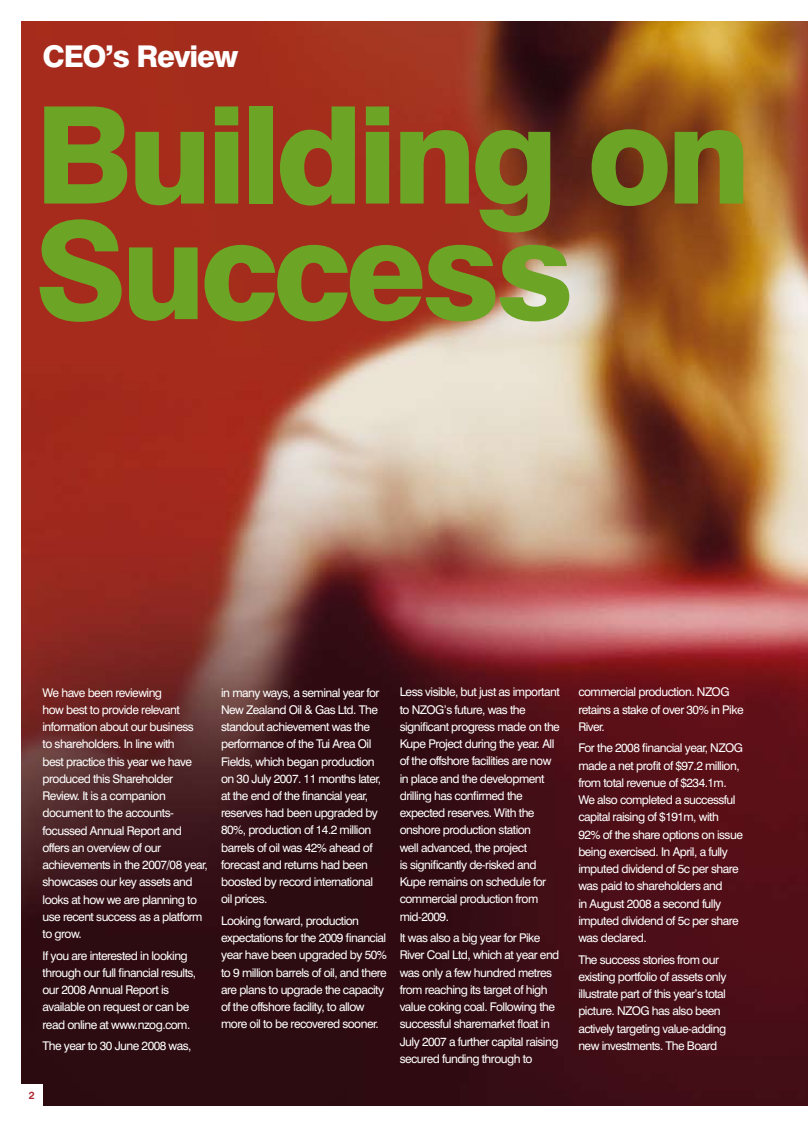
<style>
.page{position:relative;width:808px;height:1127px;background:#fff}
.page>*{position:absolute;margin:0;border:0;box-sizing:border-box;transform-origin:0 0}
.t1{font:800 135px/115.5px "Swiss 721 BT";letter-spacing:-.04em;color:#6ca525}
.t2{font:800 30px "Swiss 721 BT";letter-spacing:-.04em;color:#fff}
.t3{font:12px/17.2px "Swiss 721 BT";letter-spacing:-.045em;color:#fff}
.t4{font:700 10.5px "Swiss 721 BT";color:#b12b32}
</style>
<div class="page">
<img style="left:21px;top:21px;width:787px;height:1085px">
<div style="left:21px;top:1084px;width:22px;height:23px;background:#fff"></div>
<h2 class="t2" style="left:43px;top:38px;width:198px">CEO’s Review</h2>
<h1 class="t1" style="left:35px;top:97px;width:718px">Building on<br>Success</h1>
<p class="t3" style="left:43px;top:683px;width:167px">We have been reviewing<br>how best to provide relevant information about our business<br>to shareholders. In line with<br>best practice this year we have produced this Shareholder<br>Review. It is a companion document to the accounts&shy;focussed Annual Report and offers an overview of our achievements in the 2007/08 year, showcases our key assets and looks at how we are planning to use recent success as a platform to grow.</p>
<p class="t3" style="left:43px;top:946px;width:155px">If you are interested in looking through our full financial results, our 2008 Annual Report is available on request or can be read online at www.nzog.com.</p>
<p class="t3" style="left:43px;top:1037px;width:150px">The year to 30 June 2008 was,</p>
<p class="t4" style="left:29px;top:1089px;width:7px">2</p>
<p class="t3" style="left:221px;top:683px;width:161px">in many ways, a seminal year for<br>New Zealand Oil &amp; Gas Ltd. The standout achievement was the performance of the Tui Area Oil<br>Fields, which began production on 30 July 2007. 11 months later, at the end of the financial year, reserves had been upgraded by<br>80%, production of 14.2 million barrels of oil was 42% ahead of forecast and returns had been boosted by record international oil prices.</p>
<p class="t3" style="left:221px;top:912px;width:167px">Looking forward, production expectations for the 2009 financial year have been upgraded by 50% to 9 million barrels of oil, and there are plans to upgrade the capacity of the offshore facility, to allow more oil to be recovered sooner.</p>
<p class="t3" style="left:400px;top:683px;width:162px">Less visible, but just as important to NZOG’s future, was the significant progress made on the<br>Kupe Project during the year. All of the offshore facilities are now in place and the development drilling has confirmed the expected reserves. With the onshore production station<br>well advanced, the project<br>is significantly de-risked and<br>Kupe remains on schedule for commercial production from mid-2009.</p>
<p class="t3" style="left:400px;top:929px;width:161px">It was also a big year for Pike<br>River Coal Ltd, which at year end was only a few hundred metres from reaching its target of high value coking coal. Following the successful sharemarket float in<br>July 2007 a further capital raising secured funding through to</p>
<p class="t3" style="left:578px;top:683px;width:167px">commercial production. NZOG retains a stake of over 30% in Pike<br>River.</p>
<p class="t3" style="left:578px;top:739px;width:166px">For the 2008 financial year, NZOG made a net profit of $97.2 million, from total revenue of $234.1m.<br>We also completed a successful capital raising of $191m, with<br>92% of the share options on issue being exercised. In April, a fully imputed dividend of 5c per share was paid to shareholders and<br>in August 2008 a second fully imputed dividend of 5c per share was declared.</p>
<p class="t3" style="left:578px;top:950px;width:150px">The success stories from our existing portfolio of assets only illustrate part of this year’s total picture. NZOG has also been actively targeting value-adding new investments. The Board</p>
</div>
